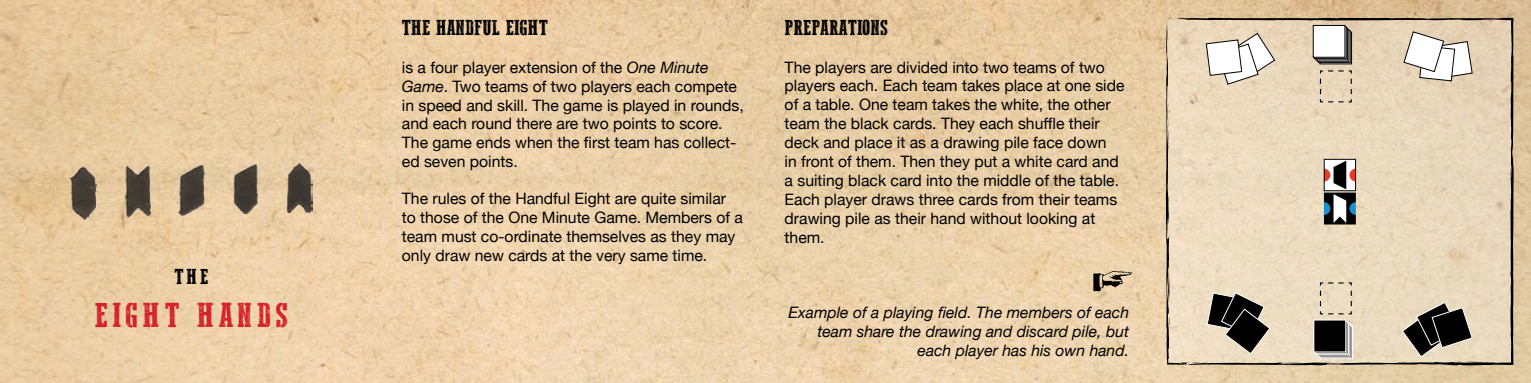
<style>
.page{position:relative;width:1531px;height:383px;background:#fff}
.page>*{position:absolute;margin:0;border:0;box-sizing:border-box;transform-origin:0 0}
.t1{font:36px "Western Bang Bang";letter-spacing:.12em;color:#d52229}
.t2{font:22.5px "Western Bang Bang";color:#000}
.t3{font:15.75px/18.9px "Helvetica Neue";color:#000}
.t4{font:italic 15.75px/18.9px "Helvetica Neue";color:#000;text-align:right}
.s1{font-style:italic}
</style>
<div class="page">
<img style="left:0;top:0;width:1531px;height:383px">
<img style="left:70px;top:164px;width:243px;height:55px">
<svg style="left:1093px;top:270px;width:39px;height:21px"></svg>
<svg style="left:1165px;top:18px;width:349px;height:347px;background:#dccdb4"></svg>
<svg style="left:1330px;top:362px;width:13px;height:2px"></svg>
<svg style="left:1166px;top:117px;width:3px;height:39px"></svg>
<svg style="left:1167px;top:219px;width:3px;height:11px"></svg>
<svg style="left:1166px;top:313px;width:4px;height:13px"></svg>
<svg style="left:1165px;top:18px;width:17px;height:60px"></svg>
<svg style="left:1401px;top:301px;width:72px;height:62px;background:#837b6e"></svg>
<svg style="left:1510px;top:343px;width:2px;height:8px"></svg>
<h2 class="t2" style="left:174px;top:265px;width:35px">THE</h2>
<h1 class="t1" style="left:95px;top:296px;width:194px">EIGHT HANDS</h1>
<h2 class="t2" style="left:402px;top:16px;width:148px">THE HANDFUL EIGHT</h2>
<p class="t3" style="left:402px;top:59px;width:343px">is a four player extension of the <span class="s1">One Minute Game</span>. Two teams of two players each compete in speed and skill. The game is played in rounds, and each round there are two points to score.<br>The game ends when the first team has collect&shy;ed seven points.</p>
<p class="t3" style="left:402px;top:190px;width:343px">The rules of the Handful Eight are quite similar to those of the One Minute Game. Members of a team must co-ordinate themselves as they may only draw new cards at the very same time.</p>
<h2 class="t2" style="left:784px;top:16px;width:105px">PREPARATIONS</h2>
<p class="t3" style="left:784px;top:58px;width:341px">The players are divided into two teams of two players each. Each team takes place at one side of a table. One team takes the white, the other team the black cards. They each shuffle their deck and place it as a drawing pile face down<br>in front of them. Then they put a white card and a suiting black card into the middle of the table.<br>Each player draws three cards from their teams drawing pile as their hand without looking at them.</p>
<p class="t4" style="left:788px;top:304px;width:342px">Example of a playing field. The members of each team share the drawing and discard pile, but each player has his own hand.</p>
</div>
